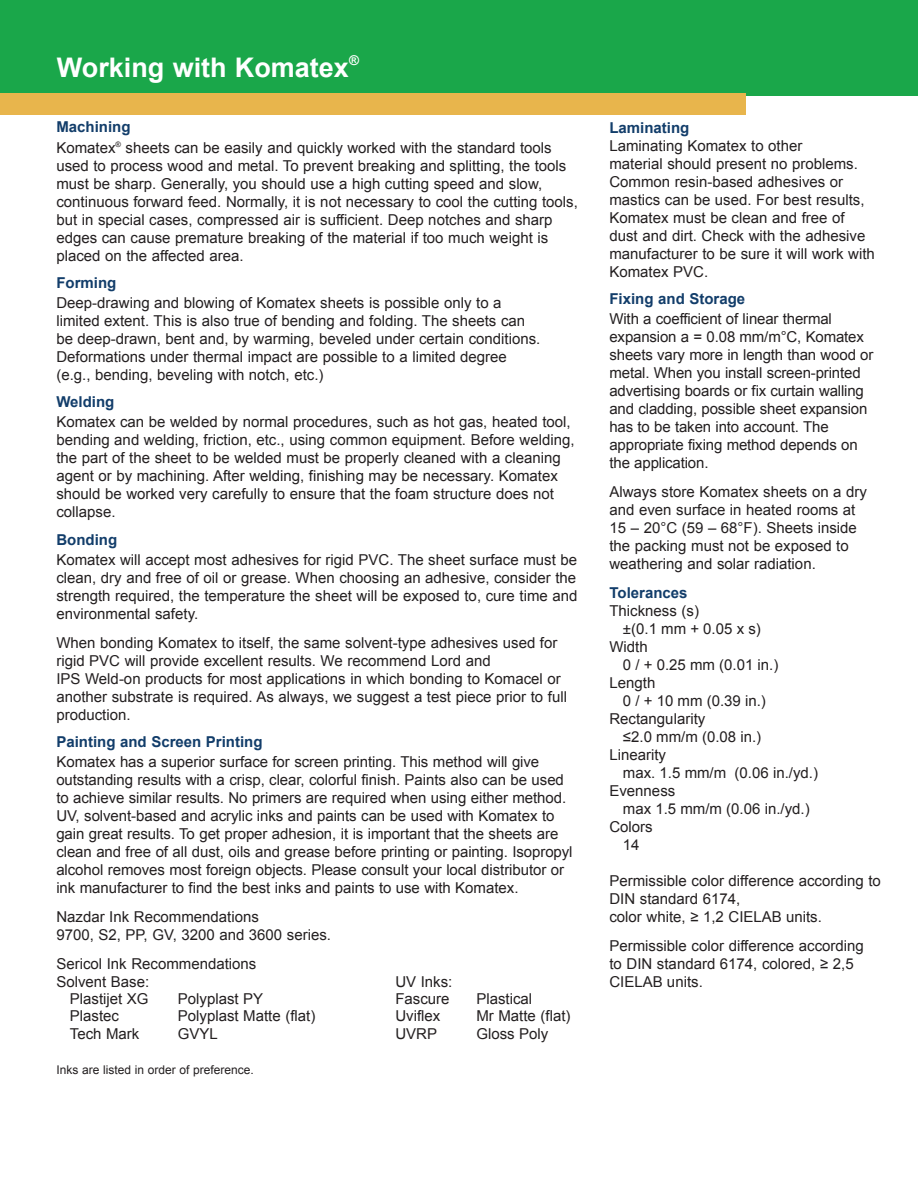
<style>
.page{position:relative;width:918px;height:1188px;background:#fff}
.page>*{position:absolute;margin:0;border:0;box-sizing:border-box;transform-origin:0 0}
.t1{font:700 27px "Arial";color:#fff}
.t2{font:15px/18px "Arial";color:#231f20}
.t3{font:700 15px "Arial";color:#123d6a}
.t4{font:12px "Arial";color:#231f20}
.s1{font-weight:700;color:#123d6a}
</style>
<div class="page">
<div style="left:0;top:0;width:918px;height:96px;background:#1aa74a"></div>
<div style="left:0;top:93px;width:745px;height:22px;background:#e8b54c"></div>
<h1 class="t1" style="left:57px;top:49px;width:303px">Working with Komatex<sup>®</sup></h1>
<p class="t2" style="left:56px;top:117px;width:497px;line-height:20.1px"><span class="s1">Machining<br></span>Komatex<sup>®</sup> sheets can be easily and quickly worked with the standard tools</p>
<p class="t2" style="left:56px;top:156px;width:523px">used to process wood and metal. To prevent breaking and splitting, the tools must be sharp. Generally, you should use a high cutting speed and slow, continuous forward feed. Normally, it is not necessary to cool the cutting tools, but in special cases, compressed air is sufficient. Deep notches and sharp edges can cause premature breaking of the material if too much weight is placed on the affected area.</p>
<p class="t3" style="left:56px;top:273px;width:61px">Forming</p>
<p class="t2" style="left:56px;top:294px;width:486px">Deep-drawing and blowing of Komatex sheets is possible only to a limited extent. This is also true of bending and folding. The sheets can be deep-drawn, bent and, by warming, beveled under certain conditions.<br>Deformations under thermal impact are possible to a limited degree (e.g., bending, beveling with notch, etc.)</p>
<p class="t3" style="left:56px;top:392px;width:60px">Welding</p>
<p class="t2" style="left:56px;top:413px;width:520px">Komatex can be welded by normal procedures, such as hot gas, heated tool, bending and welding, friction, etc., using common equipment. Before welding, the part of the sheet to be welded must be properly cleaned with a cleaning agent or by machining. After welding, finishing may be necessary. Komatex should be worked very carefully to ensure that the foam structure does not collapse.</p>
<p class="t3" style="left:56px;top:530px;width:62px">Bonding</p>
<p class="t2" style="left:56px;top:551px;width:523px;text-align:justify">Komatex will accept most adhesives for rigid PVC. The sheet surface must be clean, dry and free of oil or grease. When choosing an adhesive, consider the strength required, the temperature the sheet will be exposed to, cure time and environmental safety.</p>
<p class="t2" style="left:56px;top:634px;width:512px">When bonding Komatex to itself, the same solvent-type adhesives used for rigid PVC will provide excellent results. We recommend Lord and<br>IPS Weld-on products for most applications in which bonding to Komacel or another substrate is required. As always, we suggest a test piece prior to full production.</p>
<p class="t3" style="left:56px;top:732px;width:208px">Painting and Screen Printing</p>
<p class="t2" style="left:56px;top:753px;width:518px">Komatex has a superior surface for screen printing. This method will give outstanding results with a crisp, clear, colorful finish. Paints also can be used to achieve similar results. No primers are required when using either method.<br>UV, solvent-based and acrylic inks and paints can be used with Komatex to gain great results. To get proper adhesion, it is important that the sheets are clean and free of all dust, oils and grease before printing or painting. Isopropyl alcohol removes most foreign objects. Please consult your local distributor or ink manufacturer to find the best inks and paints to use with Komatex.</p>
<p class="t2" style="left:56px;top:908px;width:276px">Nazdar Ink Recommendations<br>9700, S2, PP, GV, 3200 and 3600 series.</p>
<p class="t2" style="left:56px;top:955px;width:202px">Sericol Ink Recommendations<br>Solvent Base:</p>
<p class="t2" style="left:395px;top:973px;width:59px">UV Inks:</p>
<p class="t2" style="left:70px;top:990px;width:80px">Plastijet XG</p>
<p class="t2" style="left:178px;top:990px;width:87px">Polyplast PY</p>
<p class="t2" style="left:395px;top:990px;width:56px">Fascure</p>
<p class="t2" style="left:476px;top:990px;width:57px">Plastical</p>
<p class="t2" style="left:70px;top:1007px;width:51px">Plastec</p>
<p class="t2" style="left:178px;top:1007px;width:139px">Polyplast Matte (flat)</p>
<p class="t2" style="left:395px;top:1007px;width:46px">Uviflex</p>
<p class="t2" style="left:476px;top:1007px;width:96px">Mr Matte (flat)</p>
<p class="t2" style="left:70px;top:1025px;width:71px">Tech Mark</p>
<p class="t2" style="left:178px;top:1025px;width:42px">GVYL</p>
<p class="t2" style="left:395px;top:1025px;width:43px">UVRP</p>
<p class="t2" style="left:476px;top:1025px;width:74px">Gloss Poly</p>
<p class="t4" style="left:56px;top:1062px;width:199px">Inks are listed in order of preference.</p>
<p class="t3" style="left:609px;top:118px;width:82px">Laminating</p>
<p class="t2" style="left:609px;top:137px;width:267px">Laminating Komatex to other<br>material should present no problems.<br>Common resin-based adhesives or mastics can be used. For best results,<br>Komatex must be clean and free of dust and dirt. Check with the adhesive manufacturer to be sure it will work with<br>Komatex PVC.</p>
<p class="t3" style="left:609px;top:289px;width:137px">Fixing and Storage</p>
<p class="t2" style="left:609px;top:310px;width:266px">With a coefficient of linear thermal expansion a = 0.08 mm/m°C, Komatex sheets vary more in length than wood or metal. When you install screen-printed advertising boards or fix curtain walling and cladding, possible sheet expansion has to be taken into account. The appropriate fixing method depends on the application.</p>
<p class="t2" style="left:609px;top:483px;width:259px">Always store Komatex sheets on a dry and even surface in heated rooms at 15 – 20°C (59 – 68°F). Sheets inside the packing must not be exposed to weathering and solar radiation.</p>
<p class="t3" style="left:609px;top:583px;width:80px">Tolerances</p>
<p class="t2" style="left:609px;top:602px;width:91px">Thickness (s)</p>
<p class="t2" style="left:623px;top:620px;width:139px">±(0.1 mm + 0.05 x s)</p>
<p class="t2" style="left:609px;top:638px;width:40px">Width</p>
<p class="t2" style="left:623px;top:656px;width:157px">0 / + 0.25 mm (0.01 in.)</p>
<p class="t2" style="left:609px;top:674px;width:47px">Length</p>
<p class="t2" style="left:623px;top:692px;width:144px">0 / + 10 mm (0.39 in.)</p>
<p class="t2" style="left:609px;top:710px;width:97px">Rectangularity</p>
<p class="t2" style="left:623px;top:728px;width:140px">≤2.0 mm/m (0.08 in.)</p>
<p class="t2" style="left:609px;top:746px;width:58px">Linearity</p>
<p class="t2" style="left:623px;top:764px;width:197px">max. 1.5 mm/m (0.06 in./yd.)</p>
<p class="t2" style="left:609px;top:782px;width:67px">Evenness</p>
<p class="t2" style="left:623px;top:800px;width:188px">max 1.5 mm/m (0.06 in./yd.)</p>
<p class="t2" style="left:609px;top:818px;width:45px">Colors</p>
<p class="t2" style="left:623px;top:836px;width:18px">14</p>
<p class="t2" style="left:609px;top:872px;width:273px">Permissible color difference according to<br>DIN standard 6174,<br>color white, ≥ 1,2 CIELAB units.</p>
<p class="t2" style="left:609px;top:937px;width:256px">Permissible color difference according to DIN standard 6174, colored, ≥ 2,5<br>CIELAB units.</p>
</div>
